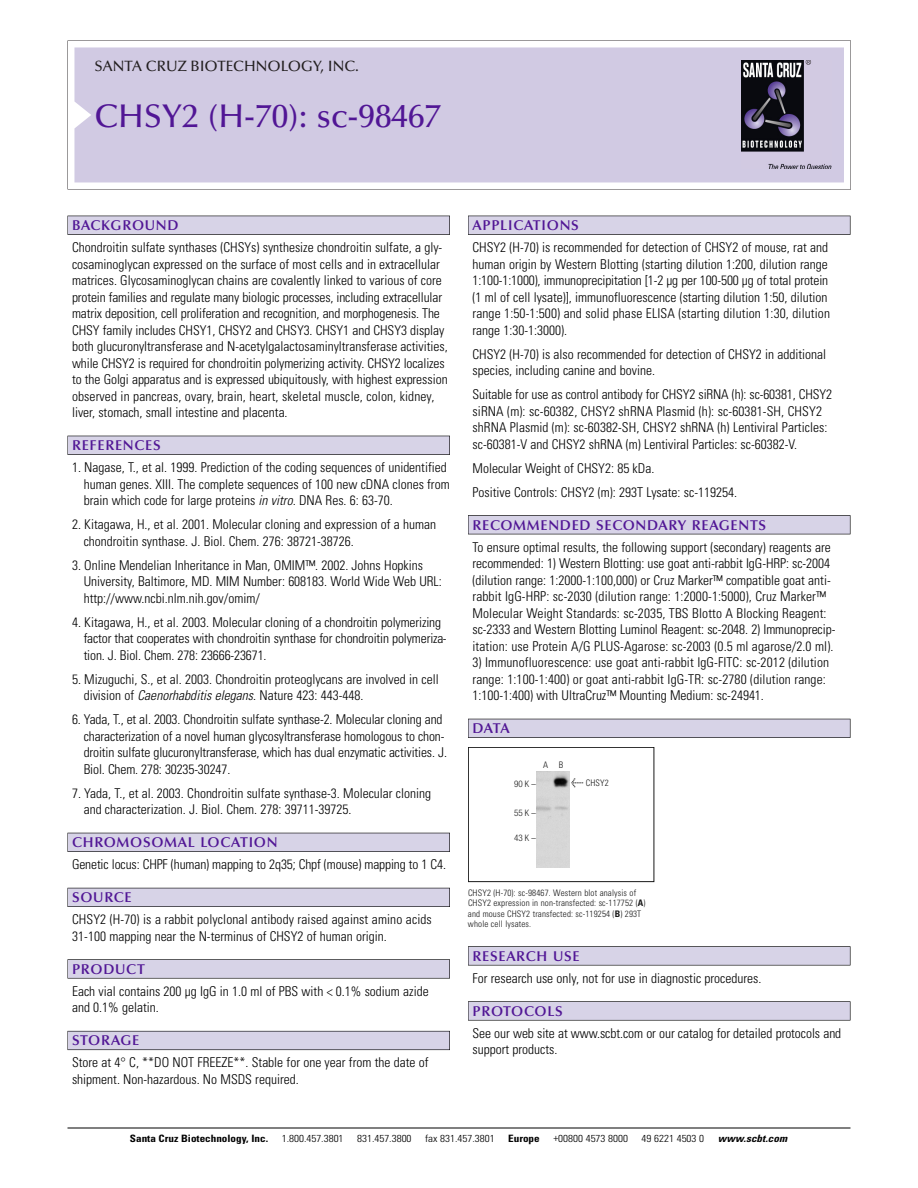
<style>
.page{position:relative;width:918px;height:1188px;background:#fff}
.page>*{position:absolute;margin:0;border:0;box-sizing:border-box;transform-origin:0 0}
.t1{font:500 33px "Optima";color:#511695}
.t2{font:500 15px "Optima";color:#231f20}
.t3{font:600 14.25px "Optima";letter-spacing:.05em;color:#511695}
.t4{font:300 condensed 13.5px/16.5px "Univers";color:#000}
.t5{font:300 condensed 10.2px "Univers";color:#000;scale:1.1 1}
.t6{font:700 condensed 10.2px "Univers";color:#000;scale:1.1 1}
.t7{font:italic 700 condensed 10.2px "Univers";letter-spacing:.005em;color:#000;scale:1.1 1}
.t8{font:9px/10.5px "Univers Condensed Light+PCUXQH";letter-spacing:.015em;color:#191919}
.t9{font:9px "Helvetica Neue Light Cond+OQKLPQ";letter-spacing:.12em;color:#191919}
.s1{font-style:italic}
.s2{font-family:"Meta Plus Book Roman+WVSJCL";font-size:10.5px}
.s3{font-family:"Univers Condensed Bold+AEBZSN"}
</style>
<div class="page">
<svg style="left:68px;top:40px;width:783px;height:149px"></svg>
<div style="left:74px;top:47px;width:770px;height:135px;background:#d1cae3"></div>
<img style="left:741px;top:60px;width:90px;height:108px">
<div style="left:68px;top:216px;width:382px;height:19px;background:#525155"></div>
<div style="left:68px;top:216px;width:381px;height:18px;background:#d7d3e7"></div>
<div style="left:68px;top:436px;width:382px;height:19px;background:#515055"></div>
<div style="left:68px;top:436px;width:381px;height:18px;background:#d7d3e7"></div>
<div style="left:68px;top:833px;width:382px;height:19px;background:#525158"></div>
<div style="left:68px;top:833px;width:381px;height:18px;background:#d7d3e7"></div>
<div style="left:68px;top:888px;width:382px;height:19px;background:#54535a"></div>
<div style="left:68px;top:888px;width:381px;height:18px;background:#d7d3e7"></div>
<svg style="left:68px;top:959px;width:382px;height:20px"></svg>
<div style="left:68px;top:960px;width:381px;height:18px;background:#d7d3e7"></div>
<div style="left:68px;top:1031px;width:382px;height:19px;background:#66646e"></div>
<div style="left:68px;top:1031px;width:381px;height:18px;background:#d7d3e7"></div>
<div style="left:468px;top:216px;width:382px;height:19px;background:#525155"></div>
<div style="left:468px;top:216px;width:382px;height:18px;background:#d7d3e7"></div>
<div style="left:468px;top:515px;width:382px;height:19px;background:#525155"></div>
<div style="left:468px;top:516px;width:382px;height:18px;background:#d7d3e7"></div>
<div style="left:468px;top:719px;width:382px;height:19px;background:#525158"></div>
<div style="left:468px;top:719px;width:382px;height:18px;background:#d7d3e7"></div>
<div style="left:468px;top:946px;width:382px;height:19px;background:#575759"></div>
<div style="left:468px;top:947px;width:382px;height:18px;background:#d7d3e7"></div>
<svg style="left:468px;top:1001px;width:382px;height:20px"></svg>
<div style="left:468px;top:1002px;width:382px;height:18px;background:#d7d3e7"></div>
<hr style="left:68px;top:1128px;width:782px;height:1px;background:#000">
<div style="left:468px;top:747px;width:186px;height:135px;border:1px solid #191919"></div>
<img style="left:537px;top:771px;width:32px;height:97px">
<p class="t2" style="left:94px;top:61px;width:266px">SANTA CRUZ BIOTECHNOLOGY, INC.</p>
<h1 class="t1" style="left:94px;top:103px;width:348px">CHSY2 (H-70): sc-98467</h1>
<p class="t3" style="left:72px;top:219px;width:108px">BACKGROUND</p>
<p class="t4" style="left:72px;top:240px;width:377px">Chondroitin sulfate synthases (CHSYs) synthesize chondroitin sulfate, a gly&shy;cosaminoglycan expressed on the surface of most cells and in extracellular matrices. Glycosaminoglycan chains are covalently linked to various of core protein families and regulate many biologic processes, including extracellular matrix deposition, cell proliferation and recognition, and morphogenesis. The CHSY family includes CHSY1, CHSY2 and CHSY3. CHSY1 and CHSY3 display both glucuronyltransferase and N-acetylgalactosaminyltransferase activities, while CHSY2 is required for chondroitin polymerizing activity. CHSY2 localizes to the Golgi apparatus and is expressed ubiquitously, with highest expression observed in pancreas, ovary, brain, heart, skeletal muscle, colon, kidney, liver, stomach, small intestine and placenta.</p>
<p class="t3" style="left:72px;top:440px;width:90px">REFERENCES</p>
<p class="t4" style="left:84px;top:460px;width:368px;text-indent:-12px">1. Nagase, T., et al. 1999. Prediction of the coding sequences of unidentified human genes. XIII. The complete sequences of 100 new cDNA clones from brain which code for large proteins <span class="s1">in vitro.</span> DNA Res. 6: 63-70.</p>
<p class="t4" style="left:84px;top:517px;width:354px;text-indent:-12px">2. Kitagawa, H., et al. 2001. Molecular cloning and expression of a human chondroitin synthase. J. Biol. Chem. 276: 38721-38726.</p>
<p class="t4" style="left:84px;top:558px;width:360px;text-indent:-12px">3. Online Mendelian Inheritance in Man, OMIM™. 2002. Johns Hopkins<br>University, Baltimore, MD. MIM Number: 608183. World Wide Web URL: http://www.ncbi.nlm.nih.gov/omim/</p>
<p class="t4" style="left:84px;top:615px;width:365px;text-indent:-12px">4. Kitagawa, H., et al. 2003. Molecular cloning of a chondroitin polymerizing factor that cooperates with chondroitin synthase for chondroitin polymeriza&shy;tion. J. Biol. Chem. 278: 23666-23671.</p>
<p class="t4" style="left:84px;top:672px;width:357px;text-indent:-12px">5. Mizuguchi, S., et al. 2003. Chondroitin proteoglycans are involved in cell division of <span class="s1">Caenorhabditis elegans</span>. Nature 423: 443-448.</p>
<p class="t4" style="left:84px;top:712px;width:365px;text-indent:-12px">6. Yada, T., et al. 2003. Chondroitin sulfate synthase-2. Molecular cloning and characterization of a novel human glycosyltransferase homologous to chon&shy;droitin sulfate glucuronyltransferase, which has dual enzymatic activities. J.<br>Biol. Chem. 278: 30235-30247.</p>
<p class="t4" style="left:84px;top:786px;width:349px;text-indent:-12px">7. Yada, T., et al. 2003. Chondroitin sulfate synthase-3. Molecular cloning and characterization. J. Biol. Chem. 278: 39711-39725.</p>
<p class="t3" style="left:72px;top:837px;width:207px">CHROMOSOMAL LOCATION</p>
<p class="t4" style="left:72px;top:857px;width:376px">Genetic locus: CHPF (human) mapping to 2q35; Chpf (mouse) mapping to 1 C4.</p>
<p class="t3" style="left:72px;top:892px;width:61px">SOURCE</p>
<p class="t4" style="left:72px;top:912px;width:361px">CHSY2 (H-70) is a rabbit polyclonal antibody raised against amino acids<br>31-100 mapping near the N-terminus of CHSY2 of human origin.</p>
<p class="t3" style="left:72px;top:963px;width:74px">PRODUCT</p>
<p class="t4" style="left:72px;top:984px;width:358px">Each vial contains 200 µg IgG in 1.0 ml of PBS with &lt; 0.1% sodium azide and 0.1% gelatin.</p>
<p class="t3" style="left:72px;top:1035px;width:69px">STORAGE</p>
<p class="t4" style="left:72px;top:1055px;width:358px">Store at 4° C, **DO NOT FREEZE**. Stable for one year from the date of shipment. Non-hazardous. No MSDS required.</p>
<p class="t3" style="left:473px;top:219px;width:108px">APPLICATIONS</p>
<p class="t4" style="left:473px;top:240px;width:359px">CHSY2 (H-70) is recommended for detection of CHSY2 of mouse, rat and human origin by Western Blotting (starting dilution 1:200, dilution range 1:100-1:1000), immunoprecipitation [1-2 µg per 100-500 µg of total protein (1 ml of cell lysate)], immunofluorescence (starting dilution 1:50, dilution range 1:50-1:500) and solid phase ELISA (starting dilution 1:30, dilution range 1:30-1:3000).</p>
<p class="t4" style="left:473px;top:347px;width:355px">CHSY2 (H-70) is also recommended for detection of CHSY2 in additional species, including canine and bovine.</p>
<p class="t4" style="left:473px;top:387px;width:361px">Suitable for use as control antibody for CHSY2 siRNA (h): sc-60381, CHSY2 siRNA (m): sc-60382, CHSY2 shRNA Plasmid (h): sc-60381-SH, CHSY2 shRNA Plasmid (m): sc-60382-SH, CHSY2 shRNA (h) Lentiviral Particles: sc-60381-V and CHSY2 shRNA (m) Lentiviral Particles: sc-60382-V.</p>
<p class="t4" style="left:473px;top:457px;width:266px;line-height:24px">Molecular Weight of CHSY2: 85 kDa.<br>Positive Controls: CHSY2 (m): 293T Lysate: sc-119254.</p>
<p class="t3" style="left:473px;top:519px;width:295px">RECOMMENDED SECONDARY REAGENTS</p>
<p class="t4" style="left:473px;top:540px;width:364px">To ensure optimal results, the following support (secondary) reagents are recommended: 1) Western Blotting: use goat anti-rabbit IgG-HRP: sc-2004 (dilution range: 1:2000-1:100,000) or Cruz Marker™ compatible goat anti&shy;rabbit IgG-HRP: sc-2030 (dilution range: 1:2000-1:5000), Cruz Marker™ Molecular Weight Standards: sc-2035, TBS Blotto A Blocking Reagent: sc-2333 and Western Blotting Luminol Reagent: sc-2048. 2) Immunoprecip&shy;itation: use Protein A/G PLUS-Agarose: sc-2003 (0.5 ml agarose/2.0 ml).</p>
<p class="t4" style="left:473px;top:655px;width:358px">3) Immunofluorescence: use goat anti-rabbit IgG-FITC: sc-2012 (dilution range: 1:100-1:400) or goat anti-rabbit IgG-TR: sc-2780 (dilution range:<br>1:100-1:400) with UltraCruz™ Mounting Medium: sc-24941.</p>
<p class="t3" style="left:473px;top:723px;width:39px">DATA</p>
<p class="t8" style="left:543px;top:761px;width:22px">A B</p>
<p class="t9" style="left:514px;top:781px;width:23px">90K–</p>
<p class="t9" style="left:514px;top:809px;width:23px">55K–</p>
<p class="t9" style="left:514px;top:835px;width:23px">43K–</p>
<p class="t8" style="left:571px;top:778px;width:39px"><span class="s2">&lt;</span> CHSY2</p>
<p class="t8" style="left:468px;top:888px;width:179px">CHSY2 (H-70): sc-98467. Western blot analysis of CHSY2 expression in non-transfected: sc-117752 (<span class="s3">A</span>) and mouse CHSY2 transfected: sc-119254 (<span class="s3">B</span>) 293T whole cell lysates.</p>
<p class="t3" style="left:473px;top:950px;width:109px">RESEARCH USE</p>
<p class="t4" style="left:473px;top:971px;width:290px">For research use only, not for use in diagnostic procedures.</p>
<p class="t3" style="left:473px;top:1005px;width:92px">PROTOCOLS</p>
<p class="t4" style="left:473px;top:1026px;width:370px">See our web site at www.scbt.com or our catalog for detailed protocols and support products.</p>
<p class="t6" style="left:130px;top:1135px;width:127px">Santa Cruz Biotechnology, Inc.</p>
<p class="t5" style="left:282px;top:1135px;width:58px">1.800.457.3801</p>
<p class="t5" style="left:357px;top:1135px;width:51px">831.457.3800</p>
<p class="t5" style="left:425px;top:1135px;width:65px">fax 831.457.3801</p>
<p class="t6" style="left:508px;top:1135px;width:30px">Europe</p>
<p class="t5" style="left:553px;top:1135px;width:69px">+00800 4573 8000</p>
<p class="t5" style="left:642px;top:1135px;width:58px">49 6221 4503 0</p>
<p class="t7" style="left:718px;top:1135px;width:64px">www.scbt.com</p>
</div>
